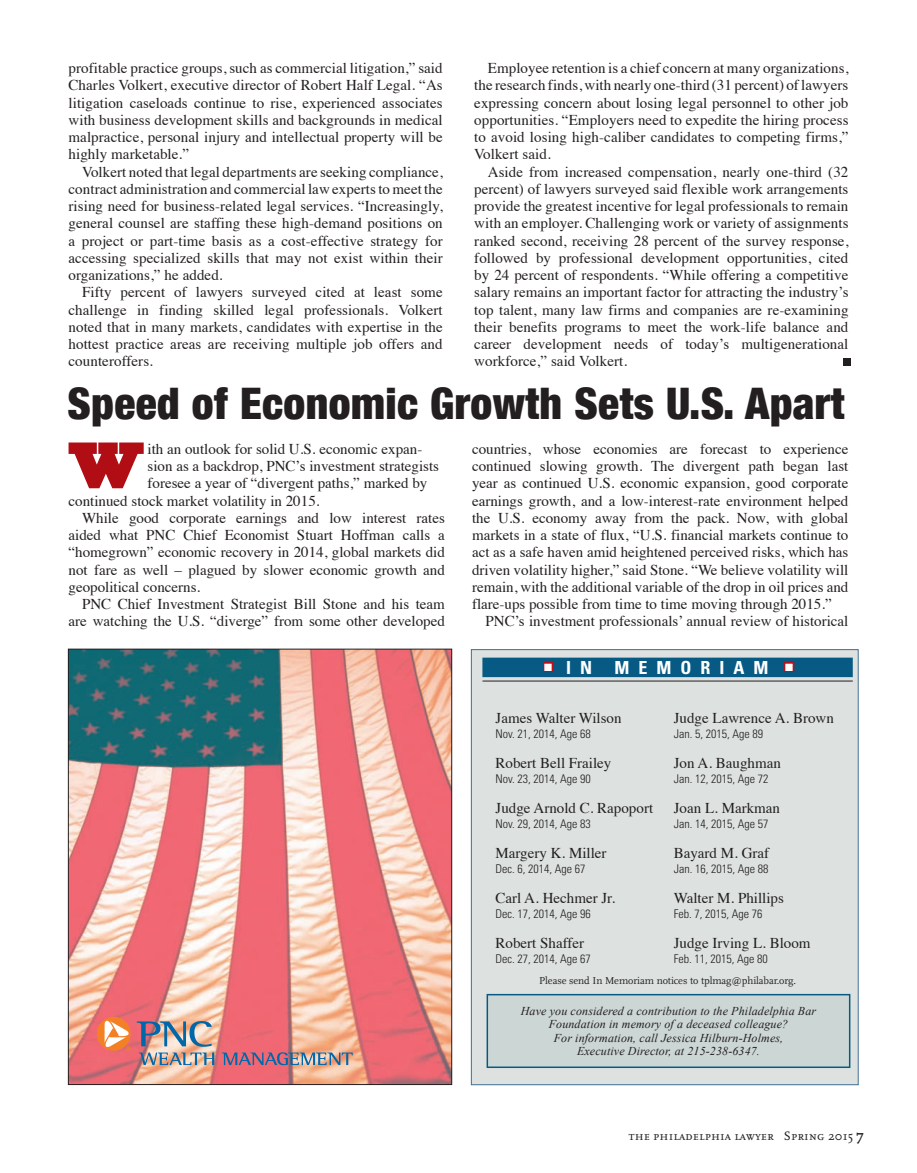
<style>
.page{position:relative;width:917px;height:1173px;background:#fff}
.page>*{position:absolute;margin:0;border:0;box-sizing:border-box;transform-origin:0 0}
.t1{font:900 61.05px "Egiziano Classic Antique";color:#b00d15}
.t2{font:900 condensed 43.5px "Helvetica Neue";letter-spacing:.01em;color:#231f20}
.t3{font:700 condensed 18px "Univers LT Std";letter-spacing:.5em;color:#fff}
.t4{font:15px "Times";letter-spacing:.005em;color:#231f20}
.t5{font:12.75px "Scala Caps";letter-spacing:.005em;color:#231f20}
.t6{font:300 condensed 12px "Univers LT Std";color:#231f20}
.t7{font:italic 12px/13.5px "Times New Roman";letter-spacing:.01em;color:#231f20;text-align:center}
.t8{font:10.5px "Scala";letter-spacing:-.01em;color:#231f20}
.s1{font-family:"Scala";font-weight:700;font-size:15px}
</style>
<div class="page">
<div style="left:842px;top:358px;width:8px;height:7px;background:#231f20"></div>
<img style="left:70px;top:651px;width:380px;height:432px">
<svg style="left:97px;top:1017px;width:34px;height:33px"></svg>
<svg style="left:137px;top:1021px;width:75px;height:25px;background:#9e9aa3"></svg>
<svg style="left:139px;top:1052px;width:213px;height:13px;background:#a08b96"></svg>
<div style="left:471px;top:649px;width:386px;height:435px;background:#dde2e0"></div>
<div style="left:482px;top:657px;width:370px;height:20px;background:#065a83"></div>
<div style="left:543px;top:662px;width:10px;height:10px;border:3px solid #bb1018"></div>
<div style="left:783px;top:662px;width:11px;height:10px;border:3px solid #bb1018"></div>
<hr style="left:482px;top:681px;width:370px;height:1px;background:#231f20">
<div style="left:487px;top:994px;width:362px;height:73px;background:#ccd6d4"></div>
<div style="left:486px;top:994px;width:364px;height:74px;border:2px solid #065a83"></div>
<p class="t4" style="left:68px;top:54px;width:375px">profitable practice groups, such as commercial litigation,” said</p>
<p class="t4" style="left:68px;top:71px;width:375px">Charles Volkert, executive director of Robert Half Legal. “As</p>
<p class="t4" style="left:68px;top:88px;width:375px">litigation caseloads continue to rise, experienced associates</p>
<p class="t4" style="left:68px;top:106px;width:375px">with business development skills and backgrounds in medical</p>
<p class="t4" style="left:68px;top:123px;width:375px">malpractice, personal injury and intellectual property will be</p>
<p class="t4" style="left:68px;top:140px;width:122px">highly marketable.”</p>
<p class="t4" style="left:82px;top:157px;width:362px">Volkert noted that legal departments are seeking compliance,</p>
<p class="t4" style="left:68px;top:175px;width:375px">contract administration and commercial law experts to meet the</p>
<p class="t4" style="left:68px;top:192px;width:375px">rising need for business-related legal services. “Increasingly,</p>
<p class="t4" style="left:68px;top:209px;width:375px">general counsel are staffing these high-demand positions on</p>
<p class="t4" style="left:68px;top:226px;width:375px">a project or part-time basis as a cost-effective strategy for</p>
<p class="t4" style="left:68px;top:244px;width:375px">accessing specialized skills that may not exist within their</p>
<p class="t4" style="left:68px;top:261px;width:155px">organizations,” he added.</p>
<p class="t4" style="left:82px;top:278px;width:362px">Fifty percent of lawyers surveyed cited at least some</p>
<p class="t4" style="left:68px;top:295px;width:375px">challenge in finding skilled legal professionals. Volkert</p>
<p class="t4" style="left:68px;top:313px;width:375px">noted that in many markets, candidates with expertise in the</p>
<p class="t4" style="left:68px;top:330px;width:375px">hottest practice areas are receiving multiple job offers and</p>
<p class="t4" style="left:68px;top:347px;width:86px">counteroffers.</p>
<p class="t4" style="left:487px;top:54px;width:362px">Employee retention is a chief concern at many organizations,</p>
<p class="t4" style="left:474px;top:71px;width:375px">the research finds, with nearly one-third (31 percent) of lawyers</p>
<p class="t4" style="left:474px;top:88px;width:375px">expressing concern about losing legal personnel to other job</p>
<p class="t4" style="left:474px;top:106px;width:375px">opportunities. “Employers need to expedite the hiring process</p>
<p class="t4" style="left:474px;top:123px;width:375px">to avoid losing high-caliber candidates to competing firms,”</p>
<p class="t4" style="left:474px;top:140px;width:78px">Volkert said.</p>
<p class="t4" style="left:487px;top:157px;width:362px">Aside from increased compensation, nearly one-third (32</p>
<p class="t4" style="left:474px;top:175px;width:375px">percent) of lawyers surveyed said flexible work arrangements</p>
<p class="t4" style="left:474px;top:192px;width:375px">provide the greatest incentive for legal professionals to remain</p>
<p class="t4" style="left:474px;top:209px;width:375px">with an employer. Challenging work or variety of assignments</p>
<p class="t4" style="left:474px;top:226px;width:375px">ranked second, receiving 28 percent of the survey response,</p>
<p class="t4" style="left:474px;top:244px;width:375px">followed by professional development opportunities, cited</p>
<p class="t4" style="left:474px;top:261px;width:375px">by 24 percent of respondents. “While offering a competitive</p>
<p class="t4" style="left:474px;top:278px;width:375px">salary remains an important factor for attracting the industry’s</p>
<p class="t4" style="left:474px;top:295px;width:375px">top talent, many law firms and companies are re-examining</p>
<p class="t4" style="left:474px;top:313px;width:375px">their benefits programs to meet the work-life balance and</p>
<p class="t4" style="left:474px;top:330px;width:375px">career development needs of today’s multigenerational</p>
<p class="t4" style="left:474px;top:347px;width:154px">workforce,” said Volkert.</p>
<p class="t2" style="left:67px;top:377px;width:778px">Speed of Economic Growth Sets U.S. Apart</p>
<p class="t1" style="left:68px;top:439px;width:78px">W</p>
<p class="t4" style="left:147px;top:435px;width:276px">ith an outlook for solid U.S. economic expan-</p>
<p class="t4" style="left:147px;top:452px;width:293px">sion as a backdrop, PNC’s investment strategists</p>
<p class="t4" style="left:147px;top:469px;width:281px">foresee a year of “divergent paths,” marked by</p>
<p class="t4" style="left:68px;top:486px;width:252px">continued stock market volatility in 2015.</p>
<p class="t4" style="left:82px;top:504px;width:364px">While good corporate earnings and low interest rates</p>
<p class="t4" style="left:68px;top:521px;width:378px">aided what PNC Chief Economist Stuart Hoffman calls a</p>
<p class="t4" style="left:68px;top:538px;width:378px">“homegrown” economic recovery in 2014, global markets did</p>
<p class="t4" style="left:68px;top:555px;width:378px">not fare as well – plagued by slower economic growth and</p>
<p class="t4" style="left:68px;top:573px;width:133px">geopolitical concerns.</p>
<p class="t4" style="left:82px;top:590px;width:364px">PNC Chief Investment Strategist Bill Stone and his team</p>
<p class="t4" style="left:68px;top:607px;width:378px">are watching the U.S. “diverge” from some other developed</p>
<p class="t4" style="left:472px;top:435px;width:378px">countries, whose economies are forecast to experience</p>
<p class="t4" style="left:472px;top:452px;width:378px">continued slowing growth. The divergent path began last</p>
<p class="t4" style="left:472px;top:469px;width:378px">year as continued U.S. economic expansion, good corporate</p>
<p class="t4" style="left:472px;top:486px;width:378px">earnings growth, and a low-interest-rate environment helped</p>
<p class="t4" style="left:472px;top:504px;width:378px">the U.S. economy away from the pack. Now, with global</p>
<p class="t4" style="left:472px;top:521px;width:378px">markets in a state of flux, “U.S. financial markets continue to</p>
<p class="t4" style="left:472px;top:538px;width:378px">act as a safe haven amid heightened perceived risks, which has</p>
<p class="t4" style="left:472px;top:555px;width:378px">driven volatility higher,” said Stone. “We believe volatility will</p>
<p class="t4" style="left:472px;top:573px;width:378px">remain, with the additional variable of the drop in oil prices and</p>
<p class="t4" style="left:472px;top:590px;width:361px">flare-ups possible from time to time moving through 2015.”</p>
<p class="t4" style="left:485px;top:607px;width:364px">PNC’s investment professionals’ annual review of historical</p>
<p class="t3" style="left:544px;top:656px;width:250px">■ IN MEM ORIAM ■</p>
<p class="t4" style="left:495px;top:704px;width:127px">James Walter Wilson</p>
<p class="t6" style="left:495px;top:726px;width:97px">Nov. 21, 2014, Age 68</p>
<p class="t4" style="left:495px;top:749px;width:117px">Robert Bell Frailey</p>
<p class="t6" style="left:495px;top:771px;width:97px">Nov. 23, 2014, Age 90</p>
<p class="t4" style="left:495px;top:794px;width:159px">Judge Arnold C. Rapoport</p>
<p class="t6" style="left:495px;top:816px;width:97px">Nov. 29, 2014, Age 83</p>
<p class="t4" style="left:495px;top:839px;width:112px">Margery K. Miller</p>
<p class="t6" style="left:495px;top:861px;width:91px">Dec. 6, 2014, Age 67</p>
<p class="t4" style="left:495px;top:884px;width:121px">Carl A. Hechmer Jr.</p>
<p class="t6" style="left:495px;top:906px;width:97px">Dec. 17, 2014, Age 96</p>
<p class="t4" style="left:495px;top:929px;width:90px">Robert Shaffer</p>
<p class="t6" style="left:495px;top:951px;width:97px">Dec. 27, 2014, Age 67</p>
<p class="t4" style="left:673px;top:704px;width:161px">Judge Lawrence A. Brown</p>
<p class="t6" style="left:673px;top:726px;width:91px">Jan. 5, 2015, Age 89</p>
<p class="t4" style="left:673px;top:749px;width:109px">Jon A. Baughman</p>
<p class="t6" style="left:673px;top:771px;width:96px">Jan. 12, 2015, Age 72</p>
<p class="t4" style="left:673px;top:794px;width:108px">Joan L. Markman</p>
<p class="t6" style="left:673px;top:816px;width:96px">Jan. 14, 2015, Age 57</p>
<p class="t4" style="left:673px;top:839px;width:97px">Bayard M. Graf</p>
<p class="t6" style="left:673px;top:861px;width:96px">Jan. 16, 2015, Age 88</p>
<p class="t4" style="left:673px;top:884px;width:112px">Walter M. Phillips</p>
<p class="t6" style="left:673px;top:906px;width:90px">Feb. 7, 2015, Age 76</p>
<p class="t4" style="left:673px;top:929px;width:138px">Judge Irving L. Bloom</p>
<p class="t6" style="left:673px;top:951px;width:95px">Feb. 11, 2015, Age 80</p>
<p class="t8" style="left:539px;top:975px;width:258px">Please send In Memoriam notices to tplmag@philabar.org.</p>
<p class="t7" style="left:520px;top:1004px;width:297px">Have you considered a contribution to the Philadelphia Bar Foundation in memory of a deceased colleague?<br>For information, call Jessica Hilburn-Holmes,<br>Executive Director, at 215-238-6347.</p>
<p class="t5" style="left:628px;top:1129px;width:236px">the philadelphia lawyer Spring 2015 <span class="s1">7</span></p>
</div>
